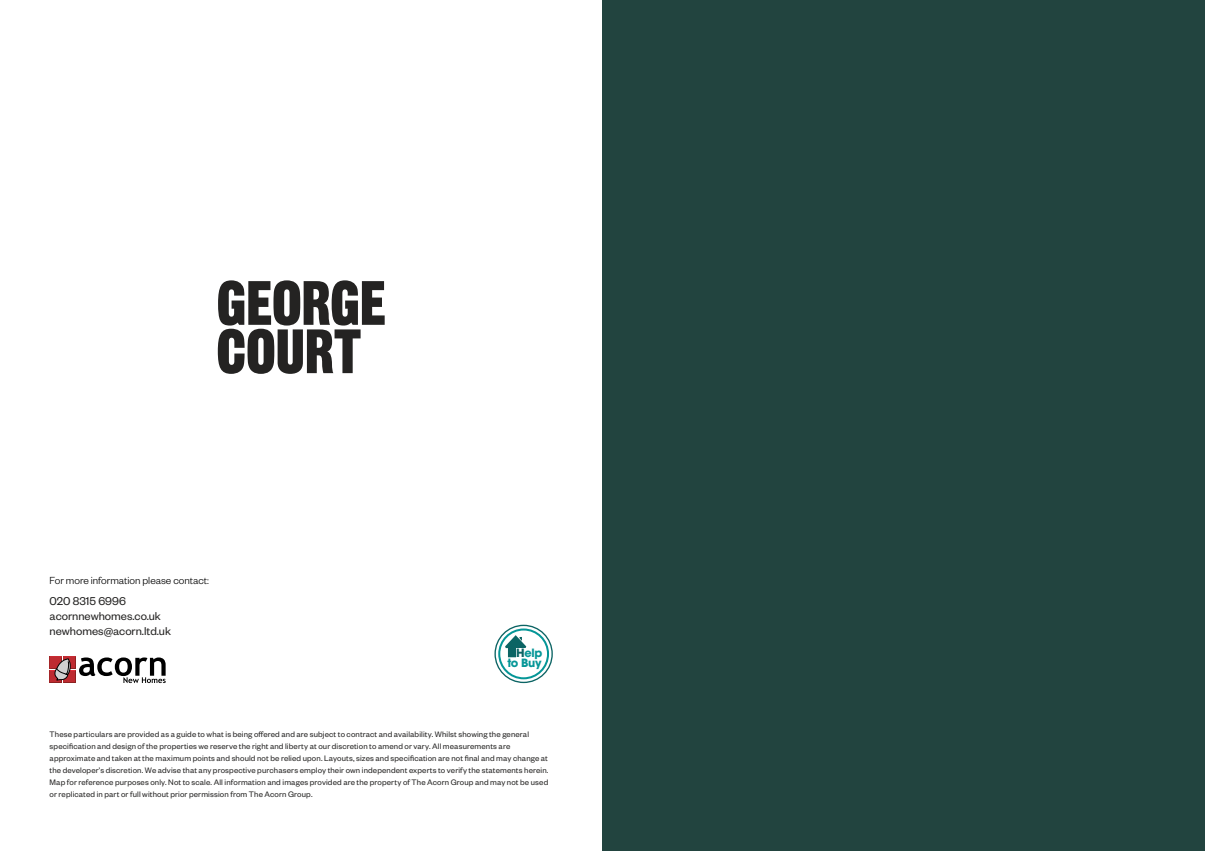
<style>
.page{position:relative;width:1205px;height:851px;background:#fff}
.page>*{position:absolute;margin:0;border:0;box-sizing:border-box;transform-origin:0 0}
.t1{font:12.5px/15px "Founders Grotesk";color:#242322}
.t2{font:700 11.38px/10.1px "ITC Avant Garde Pro";letter-spacing:-.025em;color:#059697;text-align:right}
.t3{font:300 11.25px "Founders Grotesk";color:#000}
.t4{font:8.75px/12px "Founders Grotesk";letter-spacing:.015em;color:#242322}
.s1{color:#0c6464}
</style>
<div class="page">
<svg style="left:218px;top:280px;width:167px;height:94px"></svg>
<svg style="left:50px;top:656px;width:116px;height:27px"></svg>
<svg style="left:495px;top:625px;width:57px;height:57px"></svg>
<div style="left:494px;top:624px;width:59px;height:59px;border:1px solid #0c6464;border-radius:50%"></div>
<div style="left:498px;top:628px;width:51px;height:51px;border:2px solid #059697;border-radius:50%"></div>
<svg style="left:505px;top:635px;width:21px;height:22px"></svg>
<div style="left:516px;top:648px;width:16px;height:10px;background:#fff"></div>
<div style="left:602px;top:0;width:603px;height:850px;background:#22443f"></div>
<p class="t3" style="left:50px;top:573px;width:161px">For more information please contact:</p>
<h1 class="t1" style="left:50px;top:592px;width:123px">020 8315 6996 acornnewhomes.co.uk newhomes@acorn.ltd.uk</h1>
<h2 class="t2" style="left:507px;top:647px;width:37px"><span class="s1">H</span>elp to Buy</h2>
<p class="t4" style="left:50px;top:727px;width:500px">These particulars are provided as a guide to what is being offered and are subject to contract and availability. Whilst showing the general specification and design of the properties we reserve the right and liberty at our discretion to amend or vary. All measurements are approximate and taken at the maximum points and should not be relied upon. Layouts, sizes and specification are not final and may change at the developer’s discretion. We advise that any prospective purchasers employ their own independent experts to verify the statements herein.<br>Map for reference purposes only. Not to scale. All information and images provided are the property of The Acorn Group and may not be used or replicated in part or full without prior permission from The Acorn Group.</p>
</div>
